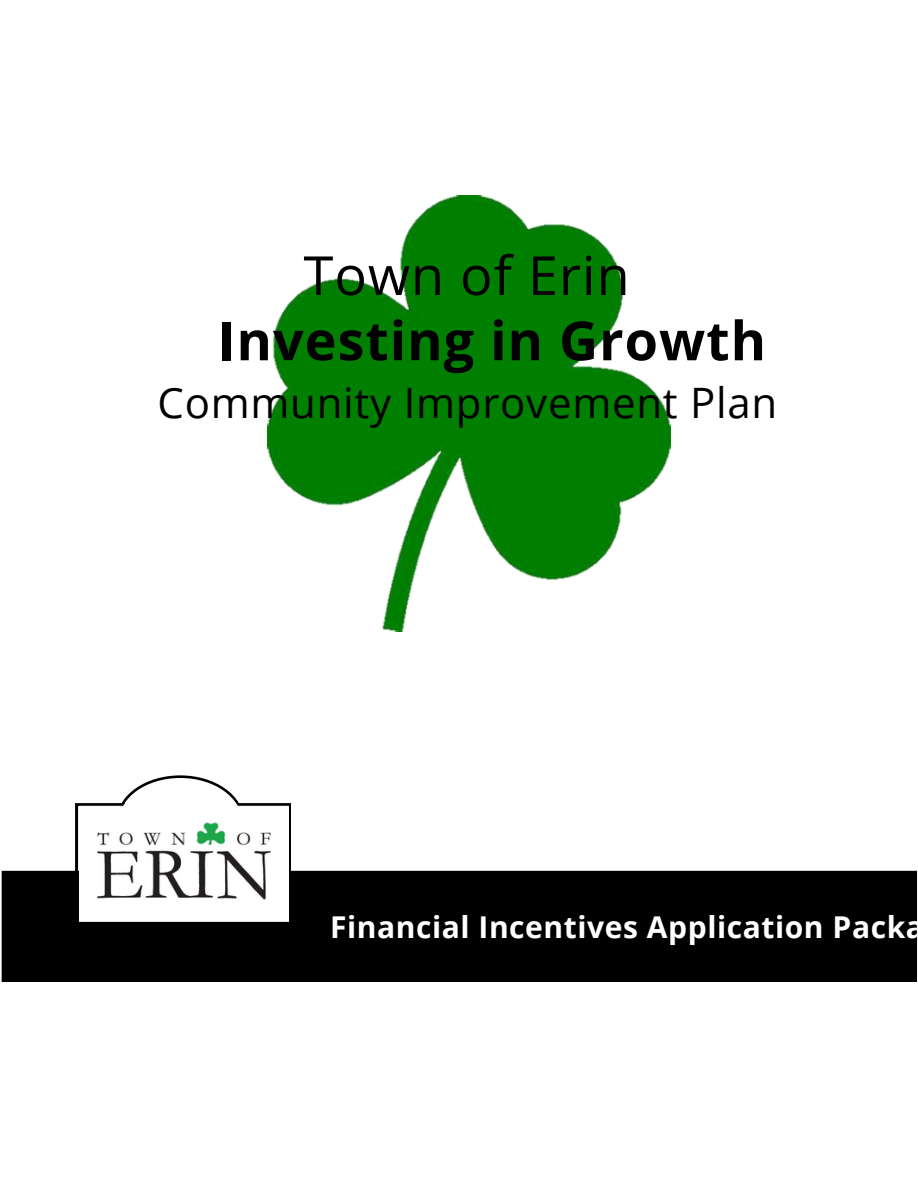
<style>
.page{position:relative;width:918px;height:1188px;background:#fff}
.page>*{position:absolute;margin:0;border:0;box-sizing:border-box;transform-origin:0 0}
.t1{font:700 54px/65.2px "Open Sans";letter-spacing:.02em;color:#000}
.t2{font:42px "Open Sans";letter-spacing:.02em;color:#000}
.t3{font:700 30px "Open Sans";letter-spacing:.02em;color:#fff}
.s1{font-weight:400}
</style>
<div class="page">
<img style="left:268px;top:195px;width:402px;height:437px">
<div style="left:2px;top:872px;width:914px;height:109px;background:#000"></div>
<div style="left:2px;top:871px;width:915px;height:111px;border:2px solid #000"></div>
<div style="left:75px;top:803px;width:216px;height:123px;border:3px solid #000"></div>
<img style="left:80px;top:789px;width:209px;height:132px">
<h2 class="t1" style="left:218px;top:241px;width:550px;text-indent:86px"><span class="s1">Town of Erin<br></span>Investing in Growth</h2>
<p class="t2" style="left:158px;top:373px;width:621px">Community Improvement Plan</p>
<p class="t3" style="left:330px;top:906px;width:596px">Financial Incentives Application Packa</p>
</div>
